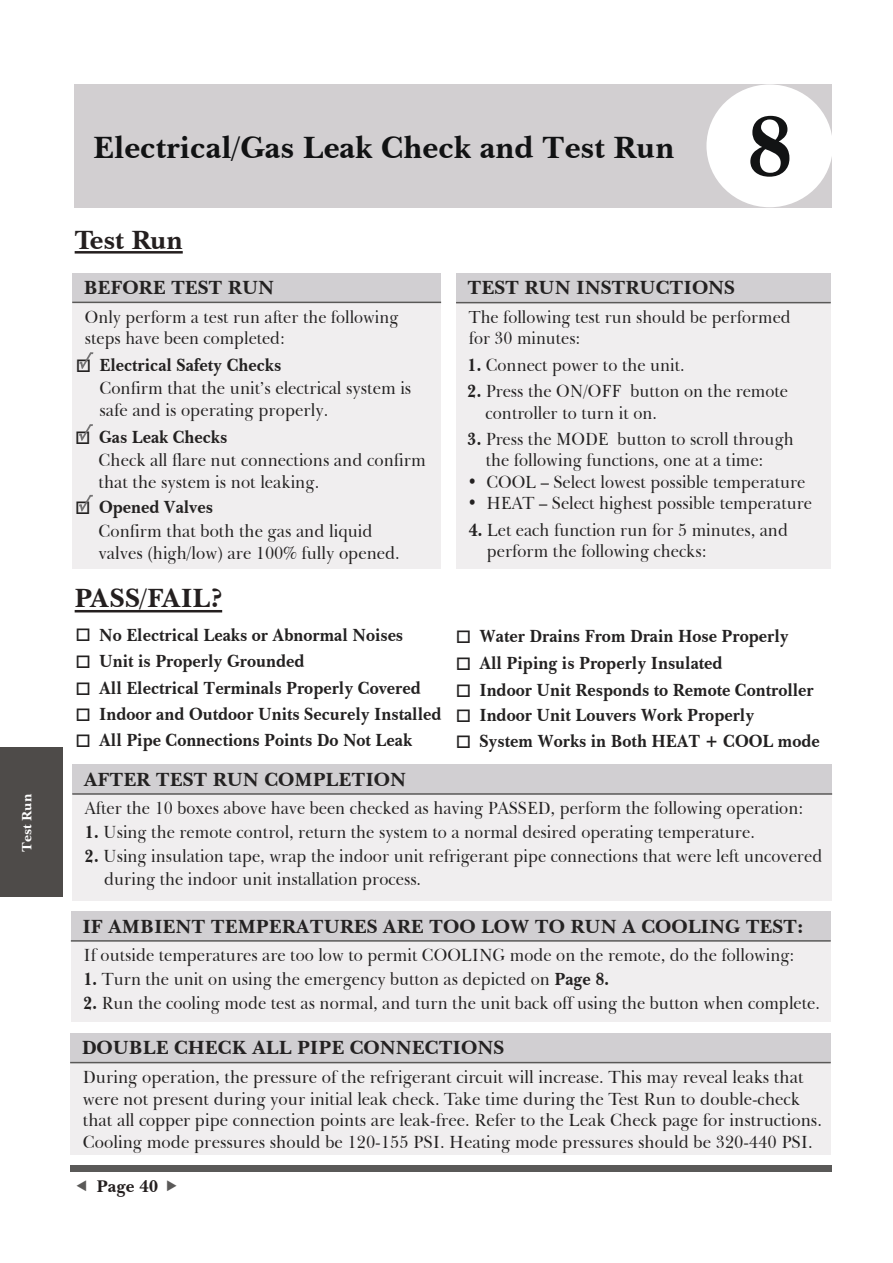
<style>
.page{position:relative;width:893px;height:1263px;background:#fff}
.page>*{position:absolute;margin:0;border:0;box-sizing:border-box;transform-origin:0 0}
.t1{font:700 86.7px "Baskerville BT";color:#121314}
.t2{font:700 31.5px "Baskerville BT";color:#111213}
.t3{font:700 27px "Baskerville BT";color:#241f1f}
.t4{font:700 19.5px "Baskerville BT";color:#232121}
.t5{font:18px/21.6px "Baskerville BT";color:#232121;scale:.92 1}
.t6{font:700 18px "Baskerville BT";color:#232121;scale:.92 1}
.t7{font:18px/21.6px "Baskerville BT";color:#232121;scale:.94 1}
.t8{font:18px/21.6px "Baskerville BT";color:#232121;scale:.93 1}
.t9{font:17.85px/21.5px "Baskerville BT";color:#232121;scale:.92 1}
.t10{font:700 17.4px "Baskerville BT";color:#241f1f}
.t11{font:700 13.8px "Baskerville BT";color:#fff}
.s1{font-weight:700}
</style>
<div class="page">
<hr style="left:75px;top:251px;width:108px;height:3px;background:#241f1f">
<hr style="left:75px;top:610px;width:147px;height:2px;background:#241f1f">
<div style="left:74px;top:84px;width:758px;height:123px;background:#d2cfd1"></div>
<div style="left:706px;top:84px;width:127px;height:123px;background:#fff;border-radius:50%"></div>
<div style="left:70px;top:1165px;width:762px;height:6px;background:#5a5958"></div>
<div style="left:0;top:747px;width:63px;height:149px;background:#4e4b49"></div>
<div style="left:72px;top:302px;width:369px;height:267px;background:#f0eeef"></div>
<div style="left:72px;top:273px;width:369px;height:29px;background:#d1cfd2"></div>
<hr style="left:72px;top:302px;width:369px;height:1px;background:#5a5958">
<svg style="left:79px;top:495px;width:14px;height:16px"></svg>
<div style="left:456px;top:303px;width:375px;height:266px;background:#f0eeef"></div>
<div style="left:456px;top:273px;width:375px;height:30px;background:#d1cfd2"></div>
<hr style="left:456px;top:302px;width:375px;height:1px;background:#5a5958">
<div style="left:72px;top:794px;width:760px;height:106px;background:#f0eeef"></div>
<div style="left:72px;top:764px;width:760px;height:30px;background:#d1cfd2"></div>
<hr style="left:72px;top:793px;width:760px;height:2px;background:#5a5958">
<div style="left:71px;top:941px;width:760px;height:81px;background:#f0eeef"></div>
<div style="left:71px;top:911px;width:760px;height:30px;background:#d1cfd2"></div>
<hr style="left:71px;top:940px;width:760px;height:2px;background:#5a5958">
<div style="left:70px;top:1062px;width:761px;height:93px;background:#f0eeef"></div>
<div style="left:70px;top:1033px;width:761px;height:29px;background:#d1cfd2"></div>
<hr style="left:70px;top:1062px;width:761px;height:1px;background:#5a5958">
<svg style="left:79px;top:352px;width:14px;height:17px"></svg>
<svg style="left:79px;top:424px;width:14px;height:17px"></svg>
<p class="t11" style="left:18px;top:852px;width:60px;rotate:-90deg">Test Run</p>
<h2 class="t2" style="left:93px;top:128px;width:583px">Electrical/Gas Leak Check and Test Run</h2>
<h3 class="t3" style="left:75px;top:223px;width:110px">Test Run</h3>
<h1 class="t1" style="left:746px;top:92px;width:49px">8</h1>
<p class="t4" style="left:84px;top:275px;width:192px">BEFORE TEST RUN</p>
<p class="t9" style="left:85px;top:306px;width:342px">Only perform a test run after the following steps have been completed:</p>
<p class="t6" style="left:99px;top:354px;width:199px">Electrical Safety Checks</p>
<p class="t8" style="left:99px;top:378px;width:337px">Confirm that the unit’s electrical system is safe and is operating properly.</p>
<p class="t8" style="left:99px;top:450px;width:353px">Check all flare nut connections and confirm that the system is not leaking.</p>
<p class="t8" style="left:99px;top:495px;width:296px;line-height:23.9px;text-indent:-23px">□ <span class="s1">Opened Valves<br></span>Confirm that both the gas and liquid</p>
<p class="t8" style="left:99px;top:542px;width:325px">valves (high/low) are 100% fully opened.</p>
<p class="t6" style="left:99px;top:425px;width:141px">Gas Leak Checks</p>
<h3 class="t3" style="left:75px;top:581px;width:149px">PASS/FAIL?</h3>
<p class="t6" style="left:75px;top:623px;width:358px">□ No Electrical Leaks or Abnormal Noises</p>
<p class="t6" style="left:75px;top:650px;width:251px">□ Unit is Properly Grounded</p>
<p class="t6" style="left:75px;top:677px;width:377px">□ All Electrical Terminals Properly Covered</p>
<p class="t6" style="left:75px;top:703px;width:399px">□ Indoor and Outdoor Units Securely Installed</p>
<p class="t6" style="left:75px;top:729px;width:367px">□ All Pipe Connections Points Do Not Leak</p>
<p class="t4" style="left:468px;top:276px;width:269px">TEST RUN INSTRUCTIONS</p>
<p class="t9" style="left:469px;top:306px;width:351px">The following test run should be performed for 30 minutes:</p>
<p class="t5" style="left:468px;top:354px;width:237px"><span class="s1">1.</span> Connect power to the unit.</p>
<p class="t5" style="left:486px;top:380px;width:330px;text-indent:-18px"><span class="s1">2.</span> Press the ON/OFF button on the remote controller to turn it on.</p>
<p class="t5" style="left:486px;top:428px;width:336px;text-indent:-18px"><span class="s1">3.</span> Press the MODE button to scroll through the following functions, one at a time:</p>
<p class="t5" style="left:468px;top:471px;width:368px">• COOL – Select lowest possible temperature</p>
<p class="t5" style="left:468px;top:492px;width:376px">• HEAT – Select highest possible temperature</p>
<p class="t5" style="left:487px;top:519px;width:329px;text-indent:-18px"><span class="s1">4.</span> Let each function run for 5 minutes, and perform the following checks:</p>
<p class="t6" style="left:456px;top:625px;width:364px">□ Water Drains From Drain Hose Properly</p>
<p class="t6" style="left:456px;top:651px;width:292px">□ All Piping is Properly Insulated</p>
<p class="t6" style="left:456px;top:678px;width:391px">□ Indoor Unit Responds to Remote Controller</p>
<p class="t6" style="left:456px;top:704px;width:326px">□ Indoor Unit Louvers Work Properly</p>
<p class="t6" style="left:456px;top:730px;width:397px">□ System Works in Both HEAT + COOL mode</p>
<p class="t4" style="left:84px;top:767px;width:324px">AFTER TEST RUN COMPLETION</p>
<p class="t5" style="left:85px;top:797px;width:782px">After the 10 boxes above have been checked as having PASSED, perform the following operation:</p>
<p class="t5" style="left:85px;top:821px;width:730px"><span class="s1">1.</span> Using the remote control, return the system to a normal desired operating temperature.</p>
<p class="t5" style="left:104px;top:844px;width:782px;line-height:23.4px;text-indent:-19px"><span class="s1">2.</span> Using insulation tape, wrap the indoor unit refrigerant pipe connections that were left uncovered during the indoor unit installation process.</p>
<p class="t4" style="left:82px;top:914px;width:723px">IF AMBIENT TEMPERATURES ARE TOO LOW TO RUN A COOLING TEST:</p>
<p class="t5" style="left:84px;top:944px;width:774px">If outside temperatures are too low to permit COOLING mode on the remote, do the following:</p>
<p class="t5" style="left:84px;top:968px;width:573px"><span class="s1">1.</span> Turn the unit on using the emergency button as depicted on <span class="s1">Page 8.</span></p>
<p class="t5" style="left:84px;top:992px;width:802px"><span class="s1">2.</span> Run the cooling mode test as normal, and turn the unit back off using the button when complete.</p>
<p class="t4" style="left:82px;top:1036px;width:424px">DOUBLE CHECK ALL PIPE CONNECTIONS</p>
<p class="t7" style="left:83px;top:1066px;width:788px">During operation, the pressure of the refrigerant circuit will increase. This may reveal leaks that were not present during your initial leak check. Take time during the Test Run to double-check that all copper pipe connection points are leak-free. Refer to the Leak Check page for instructions.<br>Cooling mode pressures should be 120-155 PSI. Heating mode pressures should be 320-440 PSI.</p>
<p class="t10" style="left:96px;top:1175px;width:64px">Page 40</p>
</div>
